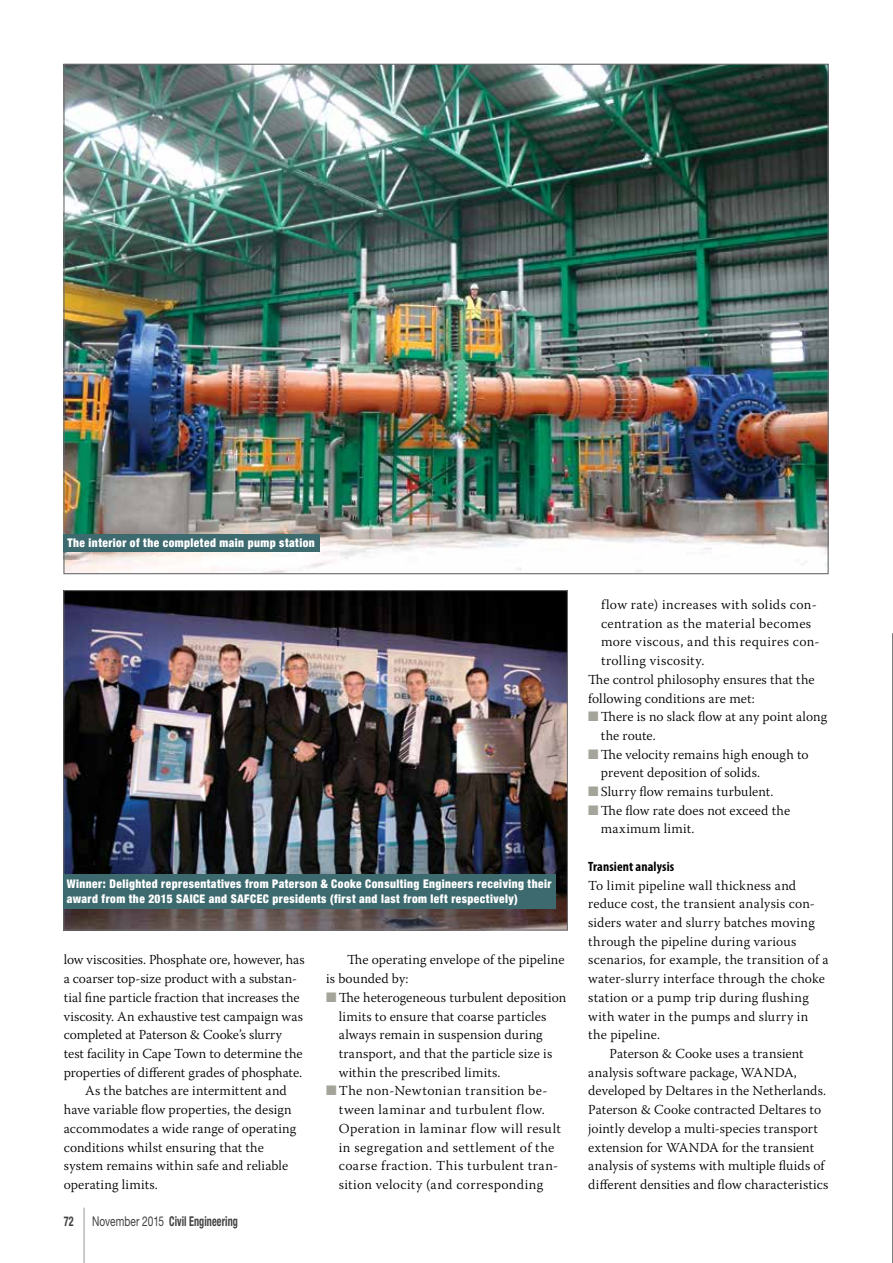
<style>
.page{position:relative;width:893px;height:1263px;background:#fff}
.page>*{position:absolute;margin:0;border:0;box-sizing:border-box;transform-origin:0 0}
.t1{font:300 13.65px/18.8px "Warnock Pro";letter-spacing:.01em;color:#000}
.t2{font:300 13.65px "Warnock Pro";letter-spacing:.03em;color:#000}
.t3{font:300 13.65px "Warnock Pro";letter-spacing:-.01em;color:#000}
.t4{font:700 condensed 13.5px "Helvetica Neue";letter-spacing:.01em;color:#414042;scale:.75 1}
.t5{font:700 condensed 13.5px "Myriad Pro";letter-spacing:.01em;color:#000}
.t6{font:900 condensed 12px/15px "Helvetica Neue";letter-spacing:.04em;color:#fff;scale:.95 1}
.s1{font-weight:400;font-stretch:normal}
</style>
<div class="page">
<hr style="left:84px;top:1208px;width:1px;height:55px;background:#939598">
<svg style="left:892px;top:633px;width:1px;height:630px"></svg>
<img style="left:65px;top:592px;width:501px;height:336px">
<img style="left:65px;top:66px;width:762px;height:506px">
<div style="left:63px;top:534px;width:257px;height:17px;background:#3c6a6f"></div>
<div style="left:64px;top:874px;width:492px;height:34px;background:#3c6a6f"></div>
<p class="t6" style="left:67px;top:535px;width:262px">The interior of the completed main pump station</p>
<p class="t6" style="left:67px;top:876px;width:512px">Winner: Delighted representatives from Paterson &amp; Cooke Consulting Engineers receiving their award from the 2015 SAICE and SAFCEC presidents (first and last from left respectively)</p>
<p class="t3" style="left:64px;top:952px;width:242px">low viscosities. Phosphate ore, however, has</p>
<p class="t1" style="left:64px;top:969px;width:235px">a coarser top-size product with a substan-</p>
<p class="t1" style="left:64px;top:988px;width:237px">tial fine particle fraction that increases the</p>
<p class="t1" style="left:64px;top:1006px;width:241px">viscosity. An exhaustive test campaign was</p>
<p class="t1" style="left:64px;top:1025px;width:220px">completed at Paterson &amp; Cooke’s slurry</p>
<p class="t1" style="left:64px;top:1044px;width:240px">test facility in Cape Town to determine the</p>
<p class="t3" style="left:64px;top:1064px;width:240px">properties of different grades of phosphate.</p>
<p class="t1" style="left:85px;top:1081px;width:203px">As the batches are intermittent and</p>
<p class="t1" style="left:64px;top:1100px;width:229px">have variable flow properties, the design</p>
<p class="t1" style="left:64px;top:1119px;width:234px">accommodates a wide range of operating</p>
<p class="t1" style="left:64px;top:1137px;width:202px">conditions whilst ensuring that the</p>
<p class="t1" style="left:64px;top:1156px;width:226px">system remains within safe and reliable</p>
<p class="t1" style="left:64px;top:1175px;width:96px">operating limits.</p>
<p class="t4" style="left:64px;top:1213px;width:15px">72</p>
<p class="t4" style="left:92px;top:1213px;width:196px"><span class="s1">November 2015</span> Civil Engineering</p>
<p class="t1" style="left:326px;top:950px;width:240px;text-indent:21px">The operating envelope of the pipeline is bounded by:</p>
<p class="t1" style="left:339px;top:988px;width:229px">The heterogeneous turbulent deposition limits to ensure that coarse particles always remain in suspension during transport, and that the particle size is within the prescribed limits.<br>The non-Newtonian transition be&shy;tween laminar and turbulent flow.<br>Operation in laminar flow will result in segregation and settlement of the coarse fraction. This turbulent tran&shy;sition velocity (and corresponding</p>
<p class="t2" style="left:601px;top:596px;width:217px">flow rate) increases with solids con-</p>
<p class="t1" style="left:601px;top:614px;width:212px">centration as the material becomes</p>
<p class="t2" style="left:601px;top:634px;width:220px">more viscous, and this requires con-</p>
<p class="t2" style="left:601px;top:652px;width:105px">trolling viscosity.</p>
<p class="t1" style="left:588px;top:670px;width:228px">The control philosophy ensures that the</p>
<p class="t1" style="left:588px;top:688px;width:168px">following conditions are met:</p>
<p class="t1" style="left:601px;top:707px;width:228px">There is no slack flow at any point along</p>
<p class="t1" style="left:601px;top:726px;width:56px">the route.</p>
<p class="t1" style="left:601px;top:744px;width:209px">The velocity remains high enough to</p>
<p class="t1" style="left:601px;top:763px;width:161px">prevent deposition of solids.</p>
<p class="t1" style="left:601px;top:782px;width:174px">Slurry flow remains turbulent.</p>
<p class="t1" style="left:601px;top:801px;width:191px">The flow rate does not exceed the</p>
<p class="t1" style="left:601px;top:819px;width:95px">maximum limit.</p>
<p class="t5" style="left:588px;top:858px;width:88px">Transient analysis</p>
<p class="t1" style="left:588px;top:875px;width:209px">To limit pipeline wall thickness and</p>
<p class="t1" style="left:588px;top:894px;width:228px">reduce cost, the transient analysis con-</p>
<p class="t1" style="left:588px;top:913px;width:228px">siders water and slurry batches moving</p>
<p class="t1" style="left:588px;top:932px;width:210px">through the pipeline during various</p>
<p class="t1" style="left:588px;top:950px;width:242px">scenarios, for example, the transition of a</p>
<p class="t1" style="left:588px;top:969px;width:238px">water-slurry interface through the choke</p>
<p class="t1" style="left:588px;top:988px;width:222px">station or a pump trip during flushing</p>
<p class="t1" style="left:588px;top:1006px;width:222px">with water in the pumps and slurry in</p>
<p class="t1" style="left:588px;top:1025px;width:73px">the pipeline.</p>
<p class="t1" style="left:609px;top:1044px;width:196px">Paterson &amp; Cooke uses a transient</p>
<p class="t1" style="left:588px;top:1063px;width:210px">analysis software package, WANDA,</p>
<p class="t1" style="left:588px;top:1081px;width:240px">developed by Deltares in the Netherlands.</p>
<p class="t1" style="left:588px;top:1100px;width:234px">Paterson &amp; Cooke contracted Deltares to</p>
<p class="t1" style="left:588px;top:1119px;width:231px">jointly develop a multi-species transport</p>
<p class="t1" style="left:588px;top:1137px;width:227px">extension for WANDA for the transient</p>
<p class="t1" style="left:588px;top:1156px;width:238px">analysis of systems with multiple fluids of</p>
<p class="t1" style="left:588px;top:1175px;width:242px">different densities and flow characteristics</p>
</div>
